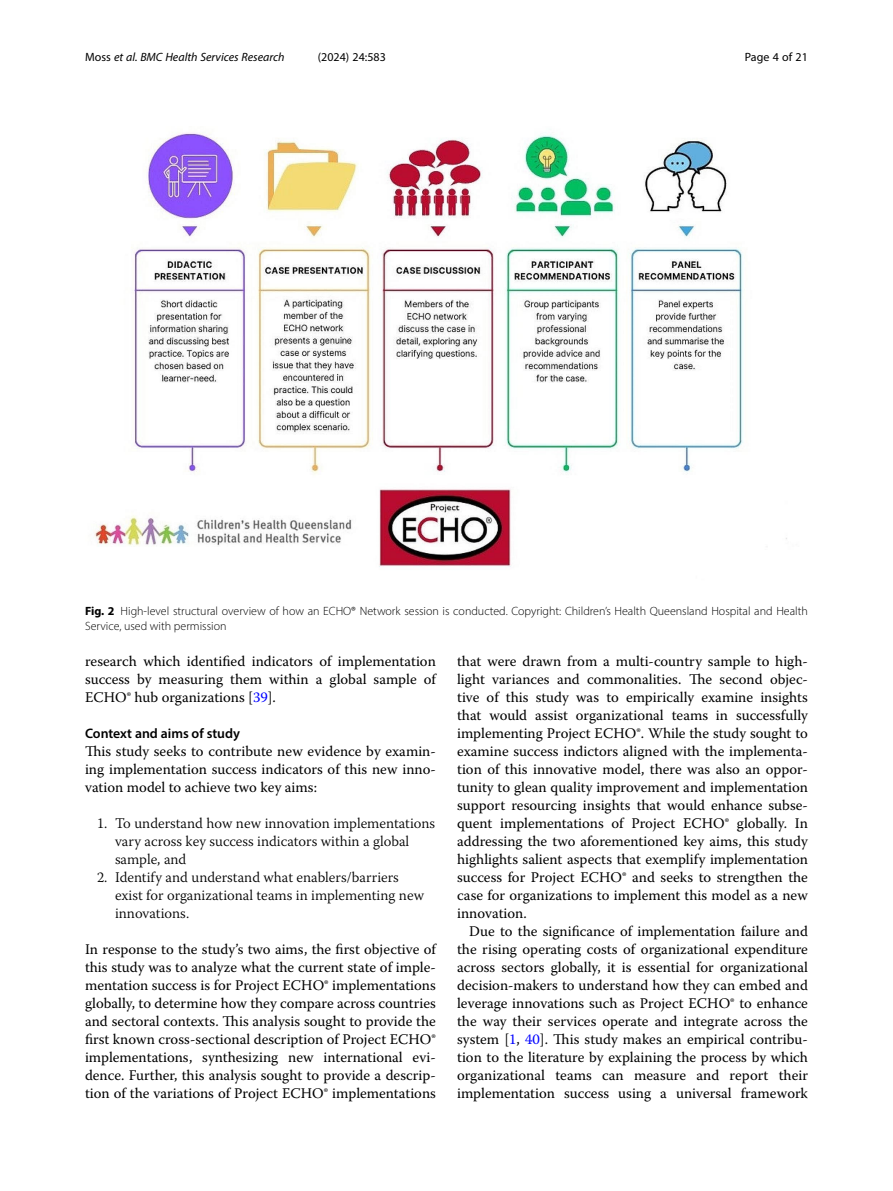
<style>
.page{position:relative;width:893px;height:1191px;background:#fff}
.page>*{position:absolute;margin:0;border:0;box-sizing:border-box;transform-origin:0 0}
.Body_Text{font:14.7px/18px "Warnock Pro";color:#000;text-align:justify}
.Body_Text_Indent{font:14.7px/18px "Warnock Pro";color:#000;text-align:justify}
.Ordered_L1{font:300 14.7px/18px "Warnock Pro";color:#000}
.Head_2{font:600 13.8px "Myriad Pro";color:#000}
.Figure_Caption{font:300 12px/15px "Myriad Pro";color:#000}
.t1{font:italic 12px "Myriad Pro";color:#000}
.t2{font:12px "Myriad Pro";color:#000}
.s1{font-style:normal}
.s2{font-weight:700}
.s3{color:#00f}
</style>
<div class="page">
<img style="left:94px;top:133px;width:693px;height:434px">
<p class="t1" style="left:85px;top:50px;width:201px"><span class="s1">Moss</span> et al. BMC Health Services Research</p>
<p class="t2" style="left:318px;top:50px;width:70px">(2024) 24:583</p>
<p class="t2" style="left:745px;top:50px;width:65px">Page 4 of 21</p>
<p class="Figure_Caption" style="left:85px;top:603px;width:724px"><span class="s2">Fig. 2</span> High-level structural overview of how an ECHO® Network session is conducted. Copyright: Children’s Health Queensland Hospital and Health<br>Service, used with permission</p>
<p class="Body_Text_Indent" style="left:85px;top:652px;width:352px">research which identified indicators of implementation success by measuring them within a global sample of ECHO® hub organizations [<span class="s3">39</span>].</p>
<p class="Head_2" style="left:85px;top:725px;width:157px">Context and aims of study</p>
<p class="Body_Text" style="left:85px;top:742px;width:352px">This study seeks to contribute new evidence by examin&shy;ing implementation success indicators of this new inno&shy;vation model to achieve two key aims:</p>
<p class="Ordered_L1" style="left:115px;top:814px;width:322px;text-indent:-18px">1. To understand how new innovation implementations vary across key success indicators within a global sample, and</p>
<p class="Ordered_L1" style="left:115px;top:868px;width:311px;text-indent:-18px">2. Identify and understand what enablers/barriers exist for organizational teams in implementing new innovations.</p>
<p class="Body_Text" style="left:85px;top:940px;width:352px">In response to the study’s two aims, the first objective of this study was to analyze what the current state of imple&shy;mentation success is for Project ECHO® implementations globally, to determine how they compare across countries and sectoral contexts. This analysis sought to provide the first known cross-sectional description of Project ECHO® implementations, synthesizing new international evi&shy;dence. Further, this analysis sought to provide a descrip&shy;tion of the variations of Project ECHO® implementations</p>
<p class="Body_Text" style="left:457px;top:652px;width:352px">that were drawn from a multi-country sample to high&shy;light variances and commonalities. The second objec&shy;tive of this study was to empirically examine insights that would assist organizational teams in successfully implementing Project ECHO®. While the study sought to examine success indictors aligned with the implementa&shy;tion of this innovative model, there was also an oppor&shy;tunity to glean quality improvement and implementation support resourcing insights that would enhance subse&shy;quent implementations of Project ECHO® globally. In addressing the two aforementioned key aims, this study highlights salient aspects that exemplify implementation success for Project ECHO® and seeks to strengthen the case for organizations to implement this model as a new innovation.</p>
<p class="Body_Text_Indent" style="left:457px;top:922px;width:352px;text-indent:12px">Due to the significance of implementation failure and the rising operating costs of organizational expenditure across sectors globally, it is essential for organizational decision-makers to understand how they can embed and leverage innovations such as Project ECHO® to enhance the way their services operate and integrate across the system [<span class="s3">1</span>, <span class="s3">40</span>]. This study makes an empirical contribu&shy;tion to the literature by explaining the process by which organizational teams can measure and report their implementation success using a universal framework</p>
</div>
